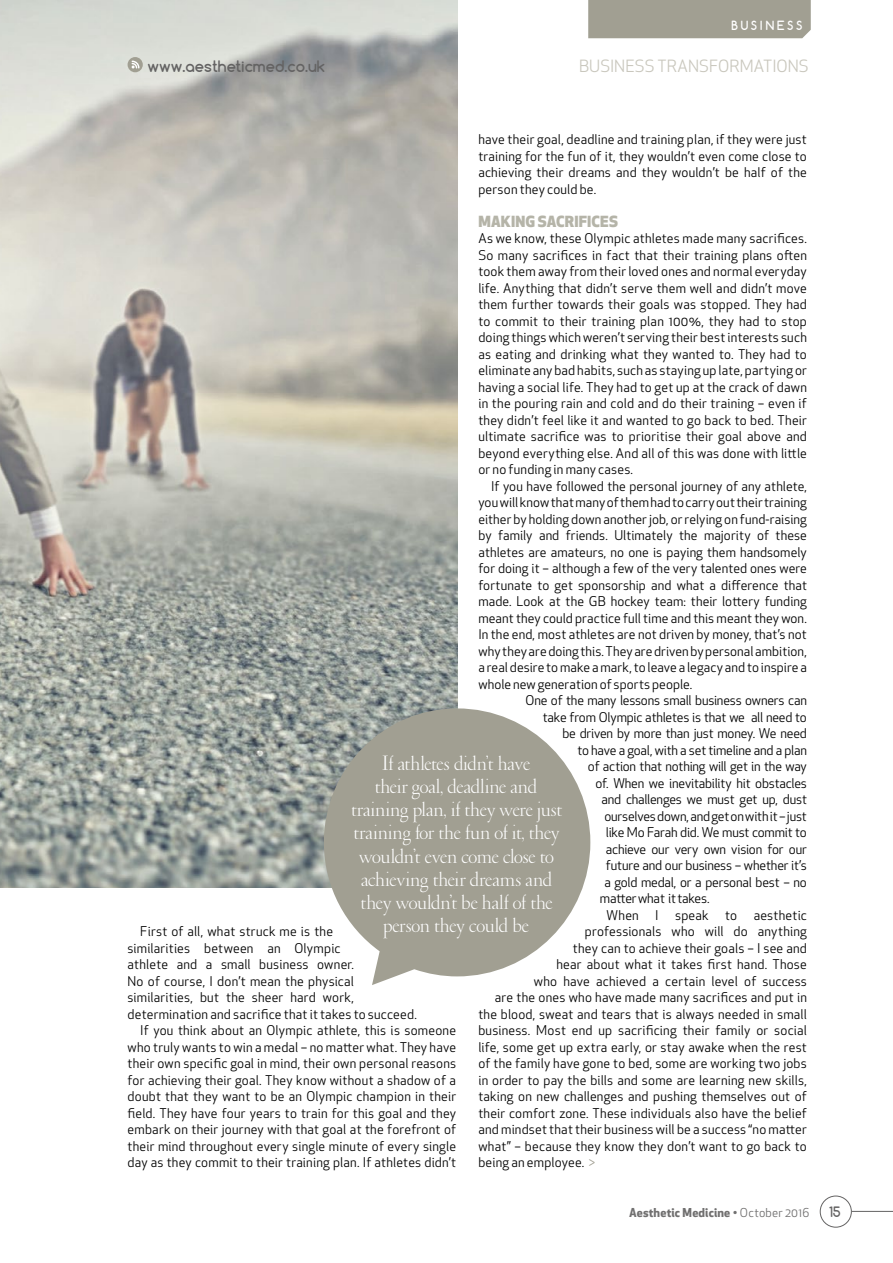
<style>
.page{position:relative;width:893px;height:1263px;background:#fff}
.page>*{position:absolute;margin:0;border:0;box-sizing:border-box;transform-origin:0 0}
.t1{font:300 21px/23.2px "Garamond";letter-spacing:-.005em;color:#fff;text-align:center}
.Article_Headline_RHP{font:16.5px "Apex New";letter-spacing:.005em;color:#c9c7bd}
.t2{font:700 15px "Comfortaa";color:#646363}
.Subhead{font:800 15px "Apex New";letter-spacing:.01em;color:#b5b4a8}
.t3{font:700 13.5px "Comfortaa";color:#646363}
.Body_Copy{font:13.2px/16.5px "Apex New";letter-spacing:.01em;color:#000;text-align:justify}
.Body_Copy_after_subh{font:13.2px/16.5px "Apex New";letter-spacing:.015em;color:#000;text-align:justify}
.Body_Copy-2{font:13.2px "Apex New";letter-spacing:-.015em;color:#000}
.Body_Copy-3{font:13.2px "Apex New";letter-spacing:-.01em;color:#000}
.t4{font:700 12px "Apex New";letter-spacing:.01em;color:#706f6f}
.Section_Tab_RHP{font:700 12px "Comfortaa";letter-spacing:.225em;color:#fff}
.s1{color:#a19f92}
.s2{font-weight:400}
</style>
<div class="page">
<img style="left:0;top:0;width:457px;height:887px">
<div style="left:820px;top:1196px;width:32px;height:31px;border:1px solid #646363;border-radius:50%"></div>
<hr style="left:852px;top:1211px;width:41px;height:1px;background:#646363">
<div style="left:588px;top:0;width:223px;height:38px;background:#a19f92"></div>
<svg style="left:128px;top:57px;width:15px;height:15px"></svg>
<svg style="left:132px;top:61px;width:7px;height:7px"></svg>
<svg style="left:324px;top:708px;width:266px;height:277px;fill:#a19f92"></svg>
<p class="Section_Tab_RHP" style="left:731px;top:18px;width:72px">BUSINESS</p>
<p class="t2" style="left:147px;top:57px;width:179px">www.aestheticmed.co.uk</p>
<p class="Article_Headline_RHP" style="left:579px;top:56px;width:231px">BUSINESS TRANSFORMATIONS</p>
<p class="Body_Copy" style="left:478px;top:131px;width:330px">have their goal, deadline and training plan, if they were just training for the fun of it, they wouldn’t even come close to achieving their dreams and they wouldn’t be half of the person they could be.</p>
<p class="Subhead" style="left:478px;top:211px;width:141px">MAKING SACRIFICES</p>
<p class="Body_Copy_after_subh" style="left:478px;top:230px;width:330px">As we know, these Olympic athletes made many sacrifices.<br>So many sacrifices in fact that their training plans often took them away from their loved ones and normal everyday life. Anything that didn’t serve them well and didn’t move them further towards their goals was stopped. They had to commit to their training plan 100%, they had to stop doing things which weren’t serving their best interests such as eating and drinking what they wanted to. They had to eliminate any bad habits, such as staying up late, partying or having a social life. They had to get up at the crack of dawn in the pouring rain and cold and do their training – even if they didn’t feel like it and wanted to go back to bed. Their ultimate sacrifice was to prioritise their goal above and beyond everything else. And all of this was done with little or no funding in many cases.</p>
<p class="Body_Copy" style="left:478px;top:478px;width:330px;text-indent:13px">If you have followed the personal journey of any athlete, you will know that many of them had to carry out their training either by holding down another job, or relying on fund-raising by family and friends. Ultimately the majority of these athletes are amateurs, no one is paying them handsomely for doing it – although a few of the very talented ones were fortunate to get sponsorship and what a difference that made. Look at the GB hockey team: their lottery funding meant they could practice full time and this meant they won.<br>In the end, most athletes are not driven by money, that’s not why they are doing this. They are driven by personal ambition, a real desire to make a mark, to leave a legacy and to inspire a whole new generation of sports people.</p>
<p class="Body_Copy-2" style="left:526px;top:692px;width:283px">One of the many lessons small business owners can</p>
<p class="Body_Copy-2" style="left:543px;top:708px;width:266px">take from Olympic athletes is that we all need to</p>
<p class="Body_Copy-2" style="left:562px;top:725px;width:246px">be driven by more than just money. We need</p>
<p class="Body_Copy-2" style="left:577px;top:741px;width:231px">to have a goal, with a set timeline and a plan</p>
<p class="Body_Copy-2" style="left:588px;top:758px;width:220px">of action that nothing will get in the way</p>
<p class="Body_Copy-2" style="left:595px;top:774px;width:213px">of. When we inevitability hit obstacles</p>
<p class="Body_Copy-2" style="left:601px;top:791px;width:207px">and challenges we must get up, dust</p>
<p class="Body_Copy-2" style="left:604px;top:807px;width:204px">ourselves down, and get on with it – just</p>
<p class="Body_Copy-2" style="left:606px;top:824px;width:203px">like Mo Farah did. We must commit to</p>
<p class="Body_Copy-2" style="left:606px;top:840px;width:202px">achieve our very own vision for our</p>
<p class="Body_Copy-3" style="left:606px;top:857px;width:202px">future and our business – whether it’s</p>
<p class="Body_Copy-2" style="left:604px;top:873px;width:204px">a gold medal, or a personal best – no</p>
<p class="Body_Copy-2" style="left:600px;top:890px;width:111px">matter what it takes.</p>
<p class="Body_Copy" style="left:607px;top:907px;width:34px">When</p>
<p class="Body_Copy" style="left:655px;top:907px;width:5px">I</p>
<p class="Body_Copy" style="left:675px;top:907px;width:35px">speak</p>
<p class="Body_Copy" style="left:725px;top:907px;width:14px">to</p>
<p class="Body_Copy" style="left:754px;top:907px;width:55px">aesthetic</p>
<p class="Body_Copy" style="left:585px;top:923px;width:224px">professionals who will do anything</p>
<p class="Body_Copy" style="left:573px;top:940px;width:236px">they can to achieve their goals – I see and</p>
<p class="Body_Copy" style="left:556px;top:956px;width:252px">hear about what it takes first hand. Those</p>
<p class="Body_Copy" style="left:534px;top:973px;width:275px">who have achieved a certain level of success</p>
<p class="Body_Copy" style="left:495px;top:989px;width:313px">are the ones who have made many sacrifices and put in</p>
<p class="Body_Copy" style="left:478px;top:1006px;width:330px">the blood, sweat and tears that is always needed in small</p>
<p class="Body_Copy" style="left:478px;top:1022px;width:330px">business. Most end up sacrificing their family or social</p>
<p class="Body_Copy" style="left:478px;top:1039px;width:330px">life, some get up extra early, or stay awake when the rest</p>
<p class="Body_Copy" style="left:478px;top:1055px;width:330px">of the family have gone to bed, some are working two jobs</p>
<p class="Body_Copy" style="left:478px;top:1072px;width:330px">in order to pay the bills and some are learning new skills,</p>
<p class="Body_Copy" style="left:478px;top:1088px;width:330px">taking on new challenges and pushing themselves out of</p>
<p class="Body_Copy" style="left:478px;top:1105px;width:330px">their comfort zone. These individuals also have the belief</p>
<p class="Body_Copy" style="left:478px;top:1121px;width:330px">and mindset that their business will be a success “no matter</p>
<p class="Body_Copy" style="left:478px;top:1138px;width:330px">what” – because they know they don’t want to go back to</p>
<p class="Body_Copy" style="left:478px;top:1154px;width:118px">being an employee. <span class="s1">&gt;</span></p>
<p class="t1" style="left:351px;top:752px;width:213px">If athletes didn’t have<br>their goal, deadline and training plan, if they were just training for the fun of it, they wouldn’t even come close to achieving their dreams and they wouldn’t be half of the person they could be</p>
<p class="Body_Copy" style="left:128px;top:923px;width:291px;text-align:left;text-indent:13px">First of all, what struck me is the<br>similarities between an Olympic<br>athlete and a small business owner.<br>No of course, I don’t mean the physical similarities, but the sheer hard work, determination and sacrifice that it takes to succeed.</p>
<p class="Body_Copy" style="left:128px;top:1022px;width:330px;text-indent:13px">If you think about an Olympic athlete, this is someone who truly wants to win a medal – no matter what. They have their own specific goal in mind, their own personal reasons for achieving their goal. They know without a shadow of a doubt that they want to be an Olympic champion in their field. They have four years to train for this goal and they embark on their journey with that goal at the forefront of their mind throughout every single minute of every single day as they commit to their training plan. If athletes didn’t</p>
<p class="t4" style="left:629px;top:1203px;width:182px">Aesthetic Medicine • <span class="s2">October 2016</span></p>
<p class="t3" style="left:829px;top:1203px;width:13px">15</p>
</div>
